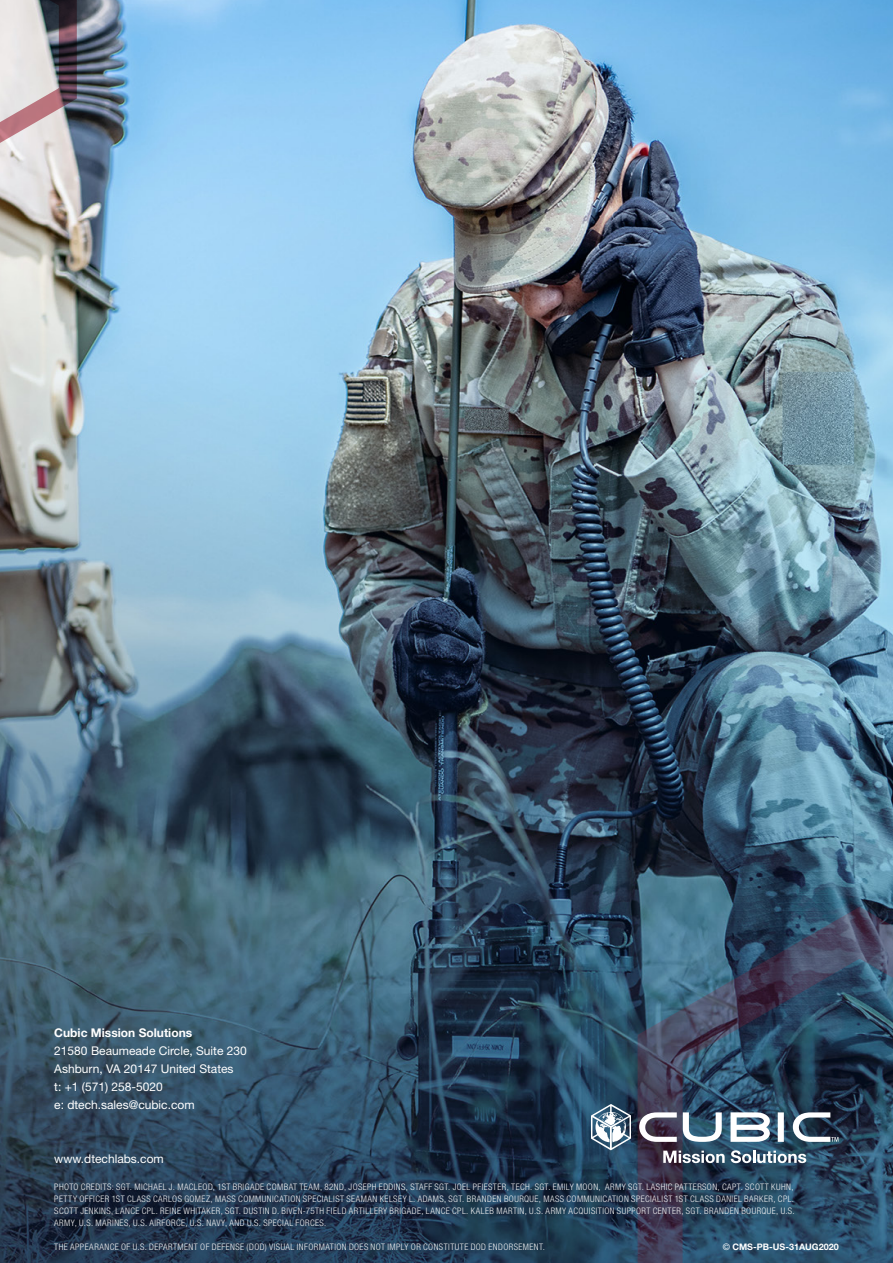
<style>
.page{position:relative;width:893px;height:1263px;background:#fff}
.page>*{position:absolute;margin:0;border:0;box-sizing:border-box;transform-origin:0 0}
.t1{font:12px/18px "Helvetica Neue LT Std";color:#fff}
.t2{font:700 12px "Helvetica Neue LT Std";color:#fff}
.t3{font:300 condensed 9px/12px "Helvetica Neue LT Std";letter-spacing:.05em;color:#f1f1f2}
.t4{font:700 9px "Helvetica Neue LT Std";color:#fff}
.s1{font-weight:400}
</style>
<div class="page">
<img style="left:0;top:0;width:893px;height:1263px">
<svg style="left:627px;top:893px;width:266px;height:370px;background:#314b64"></svg>
<svg style="left:591px;top:1104px;width:247px;height:59px"></svg>
<svg style="left:0;top:0;width:78px;height:161px;background:#b8adb1"></svg>
<h1 class="t2" style="left:54px;top:1025px;width:139px">Cubic Mission Solutions</h1>
<h1 class="t1" style="left:54px;top:1041px;width:194px">21580 Beaumeade Circle, Suite 230<br>Ashburn, VA 20147 United States<br>t: +1 (571) 258-5020<br>e: dtech.sales@cubic.com</h1>
<h1 class="t1" style="left:54px;top:1149px;width:111px">www.dtechlabs.com</h1>
<p class="t3" style="left:54px;top:1180px;width:742px">PHOTO CREDITS: SGT. MICHAEL J. MACLEOD, 1ST BRIGADE COMBAT TEAM, 82ND, JOSEPH EDDINS, STAFF SGT. JOEL PFIESTER, TECH. SGT. EMILY MOON, ARMY SGT. LASHIC PATTERSON, CAPT. SCOTT KUHN, PETTY OFFICER 1ST CLASS CARLOS GOMEZ, MASS COMMUNICATION SPECIALIST SEAMAN KELSEY L. ADAMS, SGT. BRANDEN BOURQUE, MASS COMMUNICATION SPECIALIST 1ST CLASS DANIEL BARKER, CPL.<br>SCOTT JENKINS, LANCE CPL. REINE WHITAKER, SGT. DUSTIN D. BIVEN-75TH FIELD ARTILLERY BRIGADE, LANCE CPL. KALEB MARTIN, U.S. ARMY ACQUISITION SUPPORT CENTER, SGT. BRANDEN BOURQUE, U.S.<br>ARMY, U.S. MARINES, U.S. AIRFORCE, U.S. NAVY, AND U.S. SPECIAL FORCES.</p>
<p class="t3" style="left:54px;top:1240px;width:492px">THE APPEARANCE OF U.S. DEPARTMENT OF DEFENSE (DOD) VISUAL INFORMATION DOES NOT IMPLY OR CONSTITUTE DOD ENDORSEMENT.</p>
<p class="t4" style="left:723px;top:1241px;width:117px"><span class="s1">©</span> CMS-PB-US-31AUG2020</p>
</div>
